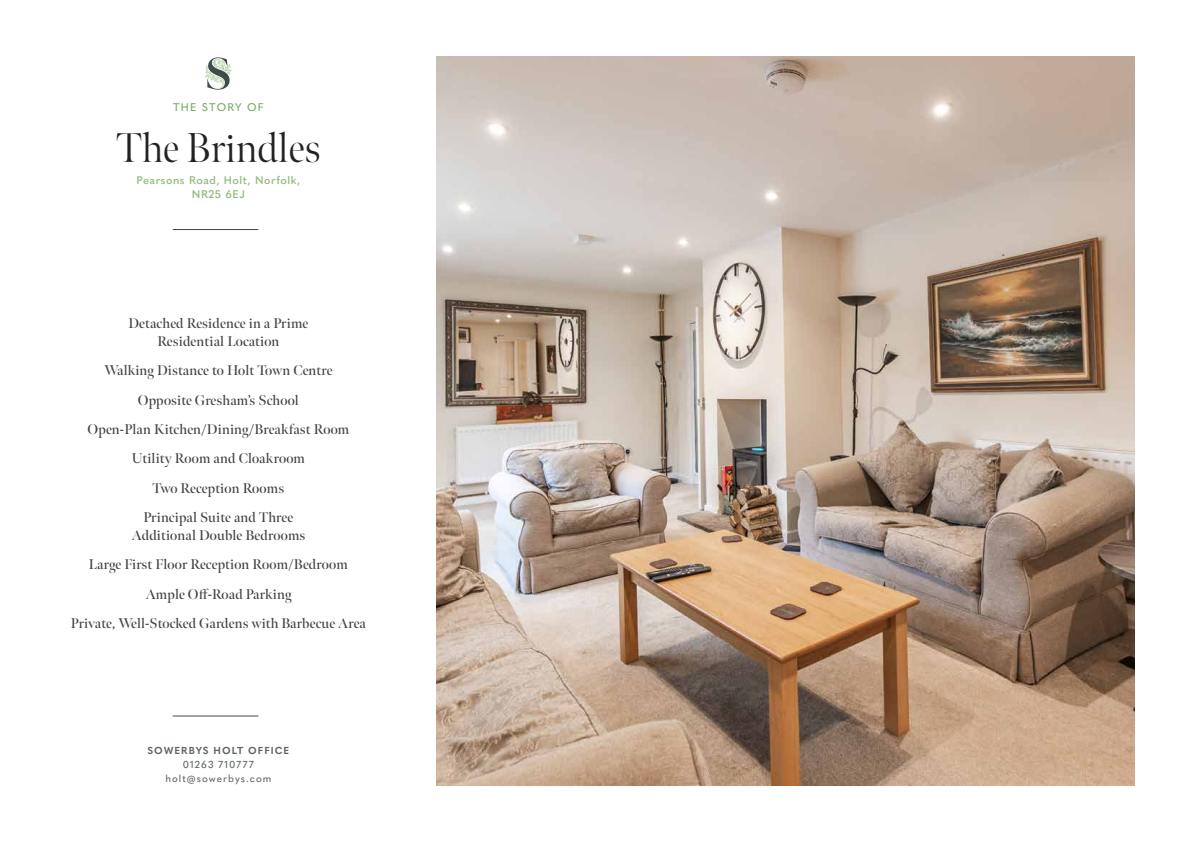
<style>
.page{position:relative;width:1191px;height:842px;background:#fff}
.page>*{position:absolute;margin:0;border:0;box-sizing:border-box;transform-origin:0 0}
.t1{font:300 41.5px "Meno Banner";color:#222223}
.t2{font:600 14px/29.3px "Meno Banner";letter-spacing:.01em;color:#434141;text-align:center}
.t3{font:600 11px/14px "Quasimoda";letter-spacing:.05em;color:#96ba81;text-align:center}
.t4{font:500 11px "Quasimoda";letter-spacing:.1em;color:#76aa62}
.t5{font:500 10px/14px "Quasimoda";letter-spacing:.1em;color:#5e6662;text-align:center}
.t6{font:700 10px "Quasimoda";letter-spacing:.1em;color:#5e6662}
</style>
<div class="page">
<img style="left:437px;top:57px;width:697px;height:728px">
<hr style="left:173px;top:715px;width:85px;height:1px;background:#3e4b47">
<hr style="left:173px;top:229px;width:85px;height:1px;background:#3e4b47">
<svg style="left:205px;top:57px;width:27px;height:33px"></svg>
<p class="t4" style="left:173px;top:99px;width:92px">THE STORY OF</p>
<h1 class="t1" style="left:116px;top:123px;width:206px">The Brindles</h1>
<p class="t3" style="left:136px;top:172px;width:165px">Pearsons Road, Holt, Norfolk,<br>NR25 6EJ</p>
<p class="t2" style="left:128px;top:314px;width:181px;line-height:18px">Detached Residence in a Prime<br>Residential Location</p>
<p class="t2" style="left:87px;top:356px;width:263px">Walking Distance to Holt Town Centre<br>Opposite Gresham’s School<br>Open-Plan Kitchen/Dining/Breakfast Room<br>Utility Room and Cloakroom<br>Two Reception Rooms<br>Principal Suite and Three</p>
<p class="t2" style="left:71px;top:521px;width:296px">Additional Double Bedrooms<br>Large First Floor Reception Room/Bedroom Ample Off-Road Parking<br>Private, Well-Stocked Gardens with Barbecue Area</p>
<p class="t6" style="left:147px;top:743px;width:143px">SOWERBYS HOLT OFFICE</p>
<p class="t5" style="left:165px;top:757px;width:107px">01263 710777 holt@sowerbys.com</p>
</div>
